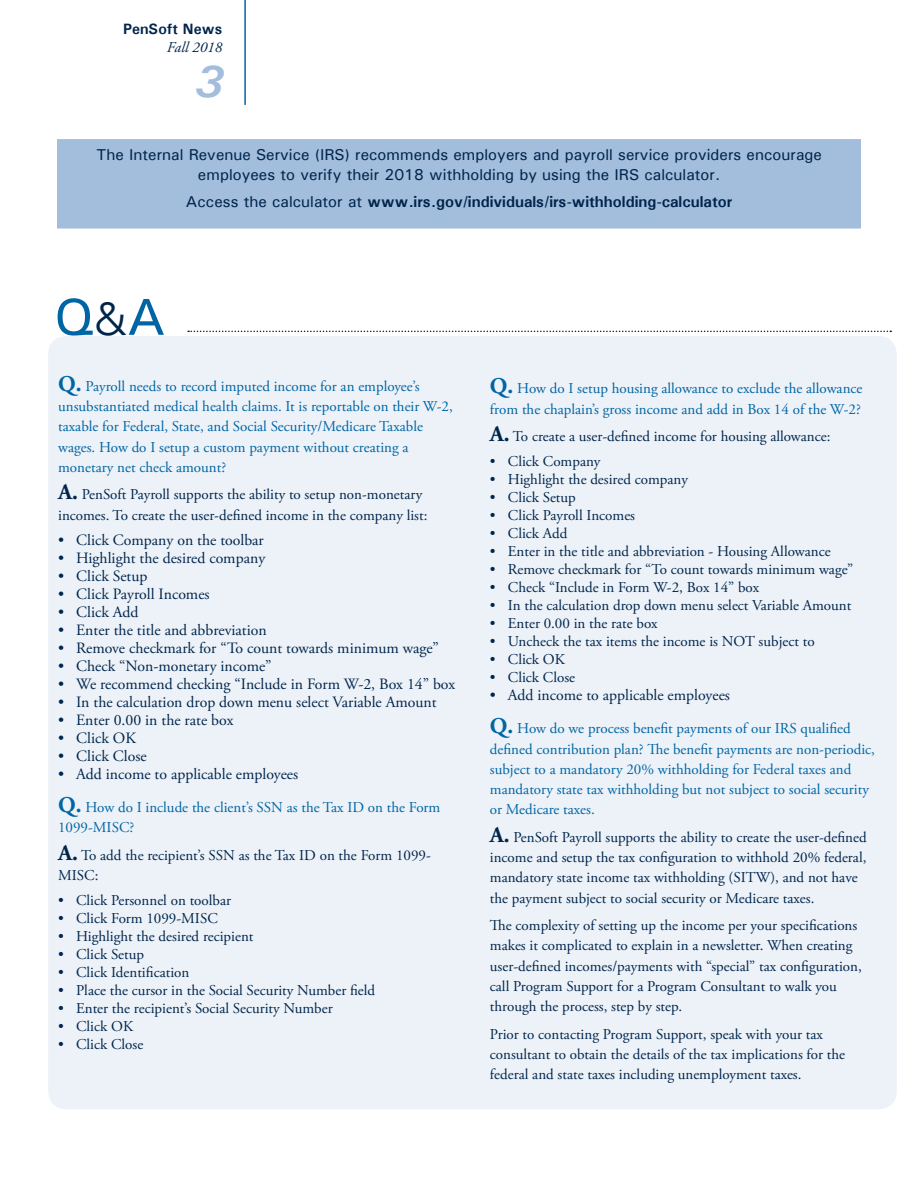
<style>
.page{position:relative;width:918px;height:1188px;background:#fff}
.page>*{position:absolute;margin:0;border:0;box-sizing:border-box;transform-origin:0 0}
.t1{font:500 52.5px "Univers";color:#0065a4}
.page_number{font:italic 700 45px "Univers";color:#a3bddd}
.t2{font:15.75px "Adobe Garamond Pro";color:#00254c}
.Paragraph_Text{font:500 15.75px/20.2px "Univers";color:#00254c;text-align:center}
.Paragraph_Text-2{font:700 15.75px "Univers";color:#00254c}
.Answer{font:15px/20.2px "Adobe Garamond Pro";color:#00254c}
.Answer-2{font:15px/20.2px "Adobe Garamond Pro";color:#0065a4}
.Text_Plain{font:700 15px "Univers";color:#00254c}
.Text_Plain-2{font:italic 15px "Adobe Garamond Pro";color:#00254c}
.s1{font-weight:500}
.s2{font-weight:300;font-size:45px;color:#00254c}
.s3{font-weight:700;font-size:22.5px}
</style>
<div class="page">
<hr style="left:244px;top:0;width:2px;height:105px;background:#0065a4">
<div style="left:48px;top:336px;width:849px;height:773px;background:#edf2f8;border-radius:18px"></div>
<svg style="left:188px;top:331px;width:703px;height:1px"></svg>
<div style="left:54px;top:136px;width:810px;height:96px;background:#a3bddd;border:3px solid #fff"></div>
<p class="Text_Plain" style="left:123px;top:19px;width:101px">PenSoft News</p>
<p class="Text_Plain-2" style="left:167px;top:38px;width:57px">Fall 2018</p>
<p class="page_number" style="left:195px;top:53px;width:30px">3</p>
<p class="Paragraph_Text" style="left:97px;top:144px;width:727px">The Internal Revenue Service (IRS) recommends employers and payroll service providers encourage employees to verify their 2018 withholding by using the IRS calculator.</p>
<p class="Paragraph_Text-2" style="left:186px;top:192px;width:548px"><span class="s1">Access the calculator at</span> www.irs.gov/individuals/irs-withholding-calculator</p>
<p class="t1" style="left:54px;top:284px;width:113px">Q<span class="s2">&amp;</span>A</p>
<p class="Answer-2" style="left:58px;top:377px;width:396px"><span class="s3">Q.</span> Payroll needs to record imputed income for an employee’s unsubstantiated medical health claims. It is reportable on their W-2, taxable for Federal, State, and Social Security/Medicare Taxable wages. How do I setup a custom payment without creating a monetary net check amount?</p>
<p class="Answer" style="left:58px;top:485px;width:371px"><span class="s3">A.</span> PenSoft Payroll supports the ability to setup non-monetary incomes. To create the user-defined income in the company list:</p>
<p class="t2" style="left:58px;top:530px;width:207px">• Click Company on the toolbar</p>
<p class="t2" style="left:58px;top:548px;width:209px">• Highlight the desired company</p>
<p class="t2" style="left:58px;top:566px;width:91px">• Click Setup</p>
<p class="t2" style="left:58px;top:584px;width:153px">• Click Payroll Incomes</p>
<p class="t2" style="left:58px;top:602px;width:82px">• Click Add</p>
<p class="t2" style="left:58px;top:620px;width:210px">• Enter the title and abbreviation</p>
<p class="t2" style="left:58px;top:638px;width:382px">• Remove checkmark for “To count towards minimum wage”</p>
<p class="t2" style="left:58px;top:656px;width:215px">• Check “Non-monetary income”</p>
<p class="t2" style="left:58px;top:674px;width:399px">• We recommend checking “Include in Form W-2, Box 14” box</p>
<p class="t2" style="left:58px;top:692px;width:380px">• In the calculation drop down menu select Variable Amount</p>
<p class="t2" style="left:58px;top:710px;width:177px">• Enter 0.00 in the rate box</p>
<p class="t2" style="left:58px;top:728px;width:79px">• Click OK</p>
<p class="t2" style="left:58px;top:746px;width:90px">• Click Close</p>
<p class="t2" style="left:58px;top:764px;width:242px">• Add income to applicable employees</p>
<p class="Answer-2" style="left:58px;top:798px;width:384px"><span class="s3">Q.</span> How do I include the client’s SSN as the Tax ID on the Form<br>1099-MISC?</p>
<p class="Answer" style="left:58px;top:845px;width:374px"><span class="s3">A.</span> To add the recipient’s SSN as the Tax ID on the Form 1099-<br>MISC:</p>
<p class="Answer" style="left:58px;top:891px;width:174px">• Click Personnel on toolbar</p>
<p class="Answer" style="left:58px;top:909px;width:161px">• Click Form 1099-MISC</p>
<p class="Answer" style="left:58px;top:927px;width:197px">• Highlight the desired recipient</p>
<p class="Answer" style="left:58px;top:945px;width:87px">• Click Setup</p>
<p class="Answer" style="left:58px;top:963px;width:133px">• Click Identification</p>
<p class="Answer" style="left:58px;top:981px;width:319px">• Place the cursor in the Social Security Number field</p>
<p class="Answer" style="left:58px;top:999px;width:276px">• Enter the recipient’s Social Security Number</p>
<p class="Answer" style="left:58px;top:1017px;width:77px">• Click OK</p>
<p class="Answer" style="left:58px;top:1035px;width:87px">• Click Close</p>
<p class="Answer-2" style="left:490px;top:379px;width:374px"><span class="s3">Q.</span> How do I setup housing allowance to exclude the allowance from the chaplain’s gross income and add in Box 14 of the W-2?</p>
<p class="Answer" style="left:490px;top:427px;width:342px"><span class="s3">A.</span> To create a user-defined income for housing allowance:</p>
<p class="Answer" style="left:490px;top:452px;width:112px">• Click Company</p>
<p class="Answer" style="left:490px;top:470px;width:200px">• Highlight the desired company</p>
<p class="Answer" style="left:490px;top:488px;width:87px">• Click Setup</p>
<p class="Answer" style="left:490px;top:506px;width:147px">• Click Payroll Incomes</p>
<p class="Answer" style="left:490px;top:524px;width:79px">• Click Add</p>
<p class="Answer" style="left:490px;top:542px;width:342px">• Enter in the title and abbreviation - Housing Allowance</p>
<p class="Answer" style="left:490px;top:560px;width:365px">• Remove checkmark for “To count towards minimum wage”</p>
<p class="Answer" style="left:490px;top:578px;width:271px">• Check “Include in Form W-2, Box 14” box</p>
<p class="Answer" style="left:490px;top:596px;width:363px">• In the calculation drop down menu select Variable Amount</p>
<p class="Answer" style="left:490px;top:614px;width:169px">• Enter 0.00 in the rate box</p>
<p class="Answer" style="left:490px;top:632px;width:326px">• Uncheck the tax items the income is NOT subject to</p>
<p class="Answer" style="left:490px;top:650px;width:77px">• Click OK</p>
<p class="Answer" style="left:490px;top:668px;width:87px">• Click Close</p>
<p class="t2" style="left:490px;top:686px;width:242px">• Add income to applicable employees</p>
<p class="Answer-2" style="left:490px;top:719px;width:387px"><span class="s3">Q.</span> How do we process benefit payments of our IRS qualified defined contribution plan? The benefit payments are non-periodic, subject to a mandatory 20% withholding for Federal taxes and mandatory state tax withholding but not subject to social security or Medicare taxes.</p>
<p class="Answer" style="left:490px;top:828px;width:378px"><span class="s3">A.</span> PenSoft Payroll supports the ability to create the user-defined income and setup the tax configuration to withhold 20% federal, mandatory state income tax withholding (SITW), and not have the payment subject to social security or Medicare taxes.</p>
<p class="Answer" style="left:490px;top:916px;width:373px">The complexity of setting up the income per your specifications makes it complicated to explain in a newsletter. When creating user-defined incomes/payments with “special” tax configuration, call Program Support for a Program Consultant to walk you through the process, step by step.</p>
<p class="Answer" style="left:490px;top:1024px;width:357px">Prior to contacting Program Support, speak with your tax consultant to obtain the details of the tax implications for the federal and state taxes including unemployment taxes.</p>
</div>
